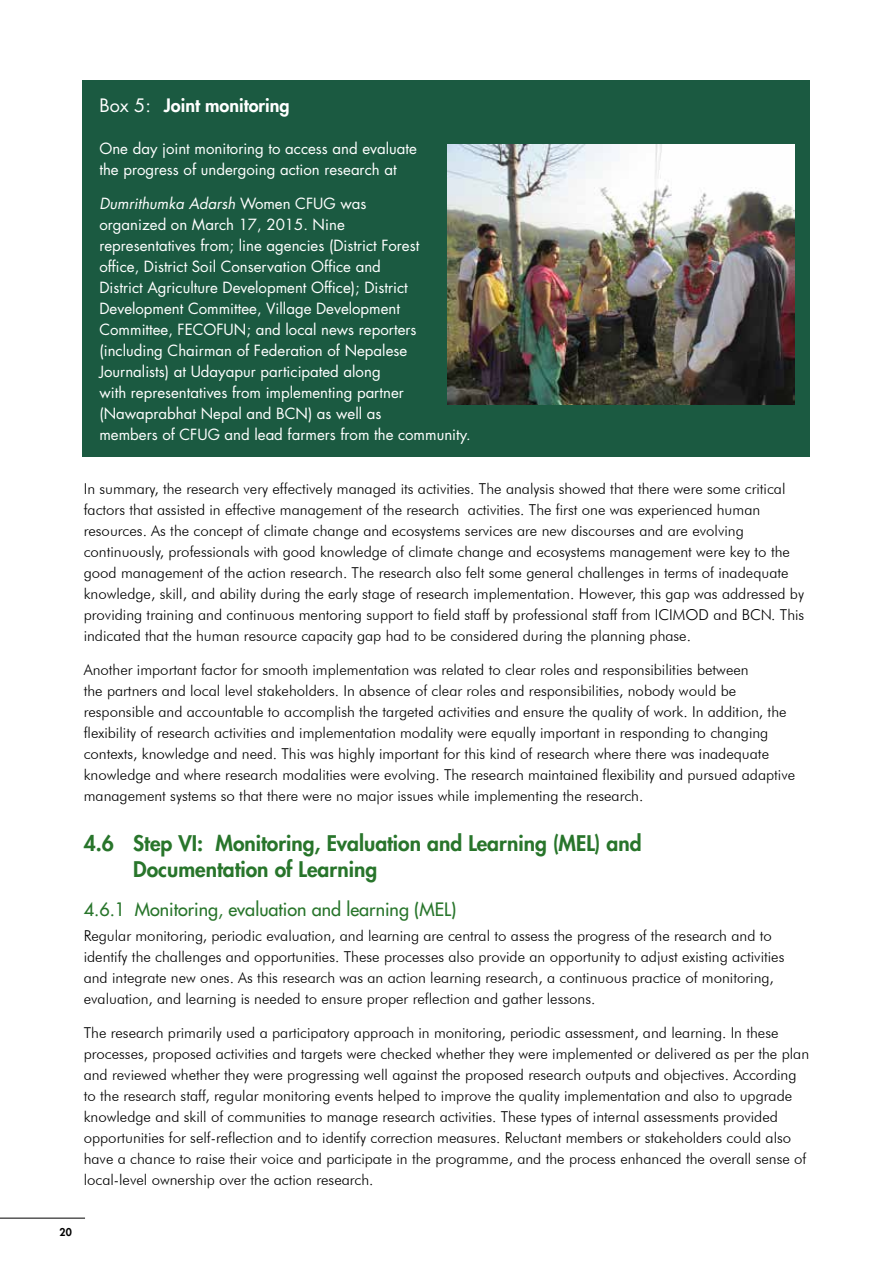
<style>
.page{position:relative;width:893px;height:1263px;background:#fff}
.page>*{position:absolute;margin:0;border:0;box-sizing:border-box;transform-origin:0 0}
.t1{font:800 21px/25.2px "Futura Std";color:#28752b}
.t2{font:500 18px "Futura Std";color:#28752b}
.t3{font:800 18px "Futura Std";color:#fff}
.t4{font:300 15px/21px "Futura BT";color:#000}
.t5{font:15px/21px "Futura Std";color:#fff}
.t6{font:800 10.5px "Futura Std";color:#000}
.s1{font-weight:400}
.s2{font-style:italic}
</style>
<div class="page">
<hr style="left:0;top:1218px;width:85px;height:1px;background:#000">
<div style="left:82px;top:80px;width:728px;height:377px;background:#1b5a41"></div>
<img style="left:447px;top:145px;width:347px;height:260px">
<p class="t3" style="left:99px;top:94px;width:192px"><span class="s1">Box 5:</span> Joint monitoring</p>
<p class="t5" style="left:99px;top:138px;width:319px">One day joint monitoring to access and evaluate the progress of undergoing action research at</p>
<p class="t5" style="left:99px;top:193px;width:373px"><span class="s2">Dumrithumka Adarsh</span> Women CFUG was<br>organized on March 17, 2015. Nine<br>representatives from; line agencies (District Forest<br>office, District Soil Conservation Office and<br>District Agriculture Development Office); District Development Committee, Village Development Committee, FECOFUN; and local news reporters (including Chairman of Federation of Nepalese Journalists) at Udayapur participated along<br>with representatives from implementing partner (Nawaprabhat Nepal and BCN) as well as<br>members of CFUG and lead farmers from the community.</p>
<p class="t4" style="left:84px;top:478px;width:722px">In summary, the research very effectively managed its activities. The analysis showed that there were some critical factors that assisted in effective management of the research activities. The first one was experienced human resources. As the concept of climate change and ecosystems services are new discourses and are evolving continuously, professionals with good knowledge of climate change and ecosystems management were key to the good management of the action research. The research also felt some general challenges in terms of inadequate knowledge, skill, and ability during the early stage of research implementation. However, this gap was addressed by providing training and continuous mentoring support to field staff by professional staff from ICIMOD and BCN. This indicated that the human resource capacity gap had to be considered during the planning phase.</p>
<p class="t4" style="left:84px;top:659px;width:713px">Another important factor for smooth implementation was related to clear roles and responsibilities between<br>the partners and local level stakeholders. In absence of clear roles and responsibilities, nobody would be responsible and accountable to accomplish the targeted activities and ensure the quality of work. In addition, the flexibility of research activities and implementation modality were equally important in responding to changing contexts, knowledge and need. This was highly important for this kind of research where there was inadequate knowledge and where research modalities were evolving. The research maintained flexibility and pursued adaptive management systems so that there were no major issues while implementing the research.</p>
<h1 class="t1" style="left:133px;top:831px;width:510px;text-indent:-49px">4.6 Step VI: Monitoring, Evaluation and Learning (MEL) and<br>Documentation of Learning</h1>
<p class="t2" style="left:84px;top:898px;width:374px">4.6.1 Monitoring, evaluation and learning (MEL)</p>
<p class="t4" style="left:84px;top:925px;width:702px">Regular monitoring, periodic evaluation, and learning are central to assess the progress of the research and to identify the challenges and opportunities. These processes also provide an opportunity to adjust existing activities and integrate new ones. As this research was an action learning research, a continuous practice of monitoring, evaluation, and learning is needed to ensure proper reflection and gather lessons.</p>
<p class="t4" style="left:84px;top:1022px;width:727px">The research primarily used a participatory approach in monitoring, periodic assessment, and learning. In these processes, proposed activities and targets were checked whether they were implemented or delivered as per the plan and reviewed whether they were progressing well against the proposed research outputs and objectives. According to the research staff, regular monitoring events helped to improve the quality implementation and also to upgrade knowledge and skill of communities to manage research activities. These types of internal assessments provided opportunities for self-reflection and to identify correction measures. Reluctant members or stakeholders could also have a chance to raise their voice and participate in the programme, and the process enhanced the overall sense of local-level ownership over the action research.</p>
<p class="t6" style="left:59px;top:1225px;width:14px">20</p>
</div>
